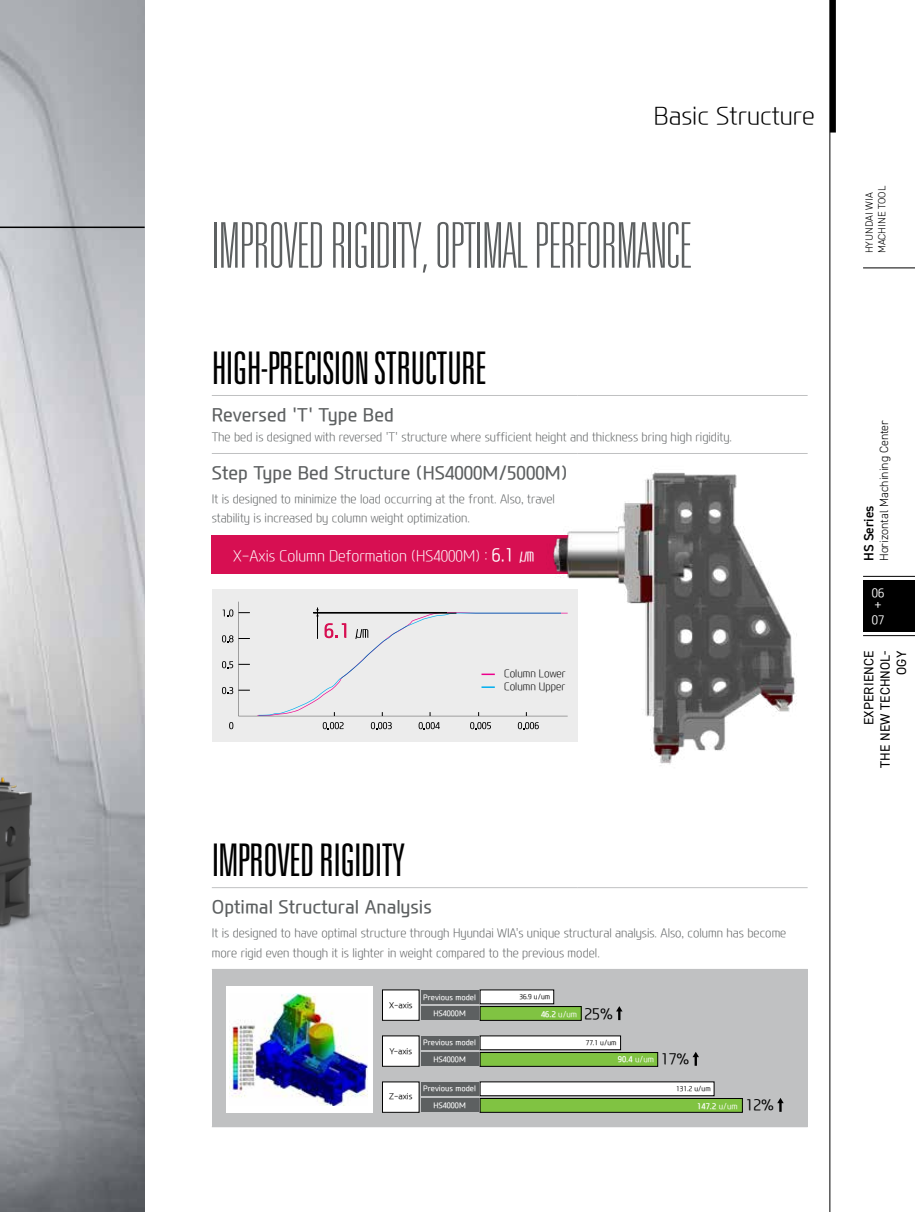
<style>
.page{position:relative;width:915px;height:1212px;background:#fff}
.page>*{position:absolute;margin:0;border:0;box-sizing:border-box;transform-origin:0 0}
.t1{font:100 ultra-condensed 63px "Univers LT Std";color:#5d6061}
.t2{font:300 ultra-condensed 45px "Univers LT Std";letter-spacing:-.02em;color:#000}
.t3{font:300 24px "Modern H Eco";color:#000}
.t4{font:500 18px "Modern H";color:#5d6061}
.t5{font:300 15px "Modern H Eco";color:#fff;scale:.95 1}
.t6{font:300 15px "Modern H";color:#000}
.t7{font:13.5px/16.2px "DIN2014";letter-spacing:.01em;color:#000;text-align:right}
.t8{font:600 13.5px "DIN2014";color:#000}
.t9{font:300 12px/19.5px "Modern H Eco";color:#5d6061;scale:.95 1}
.t10{font:300 12px "DIN2014";color:#000}
.t11{font:300 12px/12px "Modern H";color:#fff}
.t12{font:300 10.5px/12.6px "Modern H Eco";color:#000;scale:.95 1}
.t13{font:300 10.5px/12.6px "DIN2014";color:#000}
.t14{font:700 8.1px "Modern H";color:#fff}
.t15{font:300 8.1px "Modern H";color:#000}
.t16{font:500 7.65px/16.5px "Modern H";color:#fff;text-align:center}
.t17{font:300 6.9px "Modern H";color:#000}
.s1{font-family:"Modern H";font-size:18px}
.s2{font-size:18px}
.s3{font-weight:300}
</style>
<div class="page">
<div style="left:212px;top:535px;width:365px;height:39px;background:#d70f52"></div>
<hr style="left:212px;top:395px;width:365px;height:1px;background:#c0c1c2">
<hr style="left:577px;top:395px;width:230px;height:1px;background:#c0c1c2">
<hr style="left:212px;top:453px;width:365px;height:1px;background:#c0c1c2">
<hr style="left:577px;top:453px;width:230px;height:1px;background:#c0c1c2">
<div style="left:212px;top:969px;width:595px;height:158px;background:#c0c1c2"></div>
<hr style="left:212px;top:887px;width:365px;height:1px;background:#c0c1c2">
<hr style="left:577px;top:887px;width:230px;height:1px;background:#c0c1c2">
<img style="left:0;top:0;width:145px;height:1212px">
<img style="left:0;top:463px;width:69px;height:546px">
<hr style="left:0;top:227px;width:145px;height:1px;background:#000">
<div style="left:862px;top:580px;width:52px;height:51px;background:#000"></div>
<hr style="left:862px;top:635px;width:52px;height:1px;background:#000">
<hr style="left:862px;top:576px;width:52px;height:1px;background:#000">
<hr style="left:862px;top:268px;width:52px;height:1px;background:#000">
<div style="left:829px;top:0;width:6px;height:133px;background:#000"></div>
<hr style="left:829px;top:0;width:1px;height:1212px;background:#000">
<img style="left:553px;top:472px;width:244px;height:294px">
<div style="left:226px;top:986px;width:147px;height:126px;background:#fff"></div>
<img style="left:230px;top:993px;width:137px;height:112px">
<div style="left:382px;top:990px;width:37px;height:30px;background:#fff"></div>
<div style="left:382px;top:1036px;width:37px;height:30px;background:#fff"></div>
<div style="left:382px;top:1082px;width:37px;height:30px;background:#fff"></div>
<div style="left:480px;top:990px;width:73px;height:14px;background:#fff"></div>
<div style="left:480px;top:1006px;width:101px;height:14px;background:#80c342"></div>
<div style="left:480px;top:1006px;width:101px;height:14px;border:1px solid #000"></div>
<div style="left:420px;top:990px;width:58px;height:14px;background:#5d6061"></div>
<div style="left:420px;top:1006px;width:58px;height:14px;background:#5d6061"></div>
<div style="left:480px;top:1036px;width:140px;height:14px;background:#fff"></div>
<div style="left:480px;top:1052px;width:177px;height:14px;background:#80c342"></div>
<div style="left:480px;top:1052px;width:177px;height:14px;border:1px solid #000"></div>
<div style="left:420px;top:1036px;width:58px;height:14px;background:#5d6061"></div>
<div style="left:420px;top:1052px;width:58px;height:14px;background:#5d6061"></div>
<div style="left:480px;top:1082px;width:233px;height:14px;background:#fff"></div>
<div style="left:480px;top:1082px;width:234px;height:14px;border:1px solid #000"></div>
<div style="left:480px;top:1098px;width:262px;height:14px;background:#80c342"></div>
<div style="left:480px;top:1098px;width:262px;height:14px;border:1px solid #000"></div>
<div style="left:420px;top:1082px;width:58px;height:14px;background:#5d6061"></div>
<div style="left:420px;top:1098px;width:58px;height:14px;background:#5d6061"></div>
<svg style="left:616px;top:1006px;width:6px;height:14px"></svg>
<svg style="left:692px;top:1052px;width:6px;height:14px"></svg>
<svg style="left:777px;top:1098px;width:6px;height:14px"></svg>
<div style="left:212px;top:589px;width:365px;height:153px;background:#ececec"></div>
<svg style="left:229px;top:722px;width:4px;height:7px"></svg>
<svg style="left:322px;top:722px;width:21px;height:7px"></svg>
<svg style="left:418px;top:722px;width:21px;height:7px"></svg>
<svg style="left:517px;top:722px;width:21px;height:7px"></svg>
<svg style="left:371px;top:722px;width:20px;height:7px"></svg>
<svg style="left:470px;top:722px;width:21px;height:7px"></svg>
<svg style="left:222px;top:602px;width:345px;height:114px"></svg>
<h3 class="t3" style="left:653px;top:99px;width:162px">Basic Structure</h3>
<h1 class="t1" style="left:212px;top:213px;width:481px">IMPROVED RIGIDITY, OPTIMAL PERFORMANCE</h1>
<h2 class="t2" style="left:212px;top:345px;width:276px">HIGH-PRECISION STRUCTURE</h2>
<h3 class="t4" style="left:212px;top:403px;width:183px">Reversed 'T' Type Bed</h3>
<p class="t9" style="left:212px;top:427px;width:548px">The bed is designed with reversed 'T' structure where sufficient height and thickness bring high rigidity.</p>
<h3 class="t4" style="left:212px;top:461px;width:357px">Step Type Bed Structure (HS4000M/5000M)</h3>
<p class="t9" style="left:212px;top:489px;width:362px">It is designed to minimize the load occurring at the front. Also, travel stability is increased by column weight optimization.</p>
<p class="t5" style="left:233px;top:546px;width:319px">X-Axis Column Deformation (HS4000M) : <span class="s1">6.1</span> <span class="s2">㎛</span></p>
<p class="t12" style="left:504px;top:667px;width:66px">Column Lower<br>Column Upper</p>
<h2 class="t2" style="left:212px;top:837px;width:194px">IMPROVED RIGIDITY</h2>
<h3 class="t4" style="left:212px;top:895px;width:221px">Optimal Structural Analysis</h3>
<p class="t9" style="left:212px;top:923px;width:606px">It is designed to have optimal structure through Hyundai WIA's unique structural analysis. Also, column has become more rigid even though it is lighter in weight compared to the previous model.</p>
<p class="t15" style="left:389px;top:999px;width:25px">X-axis</p>
<p class="t15" style="left:389px;top:1045px;width:24px">Y-axis</p>
<p class="t15" style="left:389px;top:1091px;width:25px">Z-axis</p>
<p class="t16" style="left:423px;top:988px;width:54px">Previous model</p>
<p class="t17" style="left:519px;top:992px;width:32px">36.9 u/um</p>
<p class="t16" style="left:433px;top:1005px;width:34px">HS4000M</p>
<p class="t16" style="left:423px;top:1034px;width:54px">Previous model<br>HS4000M</p>
<p class="t16" style="left:423px;top:1080px;width:54px">Previous model<br>HS4000M</p>
<p class="t14" style="left:541px;top:1008px;width:38px">46.2 <span class="s3">u/um</span></p>
<p class="t6" style="left:584px;top:1003px;width:30px">25%</p>
<p class="t17" style="left:585px;top:1037px;width:32px">77.1 u/um</p>
<p class="t14" style="left:617px;top:1054px;width:38px">90.4 <span class="s3">u/um</span></p>
<p class="t6" style="left:660px;top:1049px;width:30px">17%</p>
<p class="t17" style="left:676px;top:1084px;width:36px">131.2 u/um</p>
<p class="t14" style="left:697px;top:1100px;width:42px">147.2 <span class="s3">u/um</span></p>
<p class="t6" style="left:745px;top:1095px;width:30px">12%</p>
<p class="t13" style="left:862px;top:253px;width:69px;rotate:-90deg">HYUNDAI WIA<br>MACHINE TOOL</p>
<p class="t10" style="left:876px;top:561px;width:143px;rotate:-90deg">Horizontal Machining Center</p>
<p class="t8" style="left:859px;top:561px;width:57px;rotate:-90deg">HS Series</p>
<p class="t11" style="left:871px;top:586px;width:14px">06 +</p>
<p class="t11" style="left:871px;top:613px;width:14px">07</p>
<p class="t7" style="left:860px;top:768px;width:118px;rotate:-90deg">EXPERIENCE<br>THE NEW TECHNOL-<br>OGY</p>
</div>
